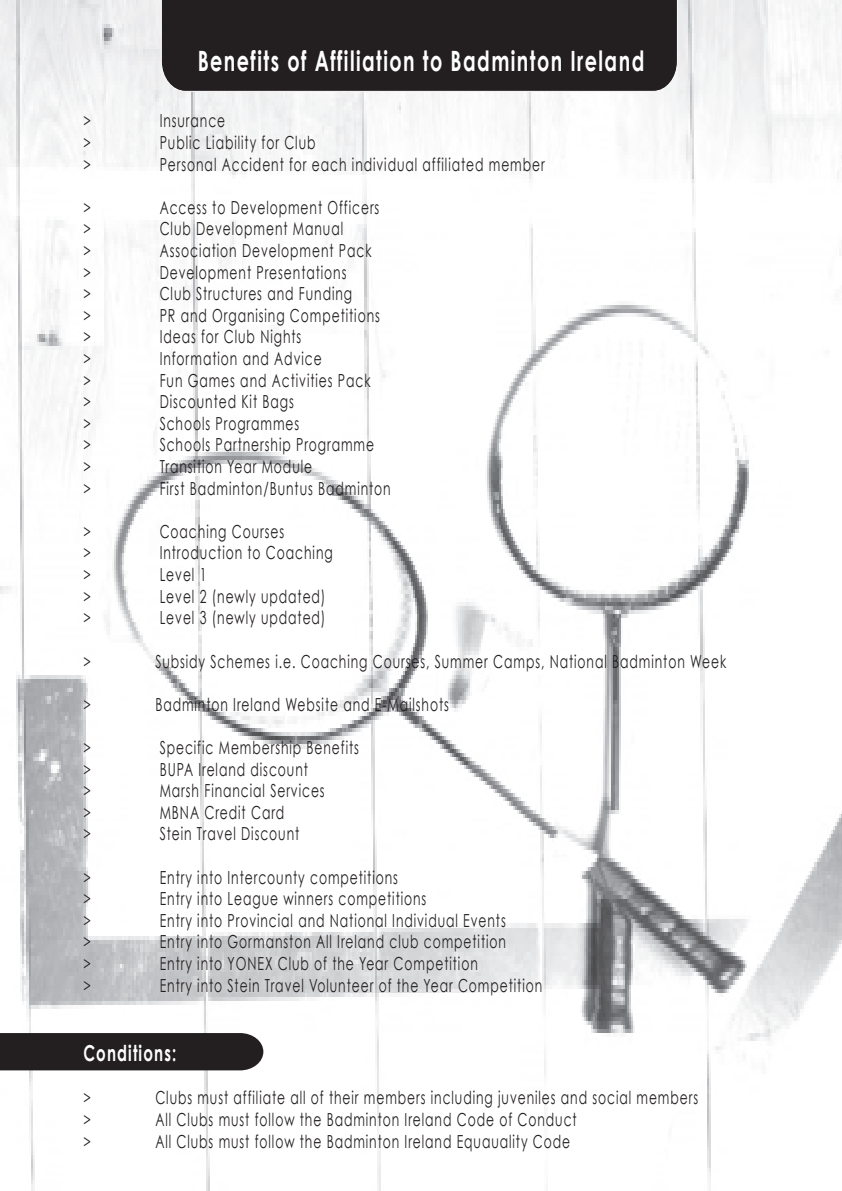
<style>
.page{position:relative;width:842px;height:1191px;background:#fff}
.page>*{position:absolute;margin:0;border:0;box-sizing:border-box;transform-origin:0 0}
.t1{font:700 28px "Century Gothic";letter-spacing:.075em;color:#fff;scale:.69 1}
.t2{font:700 22px "Century Gothic";letter-spacing:.075em;color:#fff;scale:.69 1}
.t3{font:18px "Century Gothic";letter-spacing:.075em;color:#231f20;scale:.69 1}
</style>
<div class="page">
<img style="left:0;top:1px;width:842px;height:1190px">
<div style="left:1px;top:1033px;width:262px;height:37px;background:#231f20"></div>
<div style="left:160px;top:1px;width:518px;height:91px;background:#231f20"></div>
<hr style="left:0;top:890px;width:1px;height:226px;background:#fff">
<h1 class="t1" style="left:198px;top:43px;width:649px">Benefits of Affiliation to Badminton Ireland</h1>
<p class="t3" style="left:83px;top:110px;width:12px">&gt;</p>
<p class="t3" style="left:160px;top:110px;width:97px">Insurance</p>
<p class="t3" style="left:83px;top:131px;width:12px">&gt;</p>
<p class="t3" style="left:160px;top:131px;width:227px">Public Liability for Club</p>
<p class="t3" style="left:83px;top:153px;width:12px">&gt;</p>
<p class="t3" style="left:160px;top:153px;width:559px">Personal Accident for each individual affiliated member</p>
<p class="t3" style="left:83px;top:196px;width:12px">&gt;</p>
<p class="t3" style="left:160px;top:196px;width:320px">Access to Development Officers</p>
<p class="t3" style="left:83px;top:218px;width:12px">&gt;</p>
<p class="t3" style="left:160px;top:218px;width:267px">Club Development Manual</p>
<p class="t3" style="left:83px;top:239px;width:12px">&gt;</p>
<p class="t3" style="left:160px;top:239px;width:309px">Association Development Pack</p>
<p class="t3" style="left:83px;top:261px;width:12px">&gt;</p>
<p class="t3" style="left:160px;top:261px;width:272px">Development Presentations</p>
<p class="t3" style="left:83px;top:283px;width:12px">&gt;</p>
<p class="t3" style="left:160px;top:283px;width:280px">Club Structures and Funding</p>
<p class="t3" style="left:83px;top:304px;width:12px">&gt;</p>
<p class="t3" style="left:160px;top:304px;width:321px">PR and Organising Competitions</p>
<p class="t3" style="left:83px;top:326px;width:12px">&gt;</p>
<p class="t3" style="left:160px;top:326px;width:207px">Ideas for Club Nights</p>
<p class="t3" style="left:83px;top:347px;width:12px">&gt;</p>
<p class="t3" style="left:160px;top:347px;width:236px">Information and Advice</p>
<p class="t3" style="left:83px;top:369px;width:12px">&gt;</p>
<p class="t3" style="left:160px;top:369px;width:307px">Fun Games and Activities Pack</p>
<p class="t3" style="left:83px;top:391px;width:12px">&gt;</p>
<p class="t3" style="left:160px;top:391px;width:196px">Discounted Kit Bags</p>
<p class="t3" style="left:83px;top:412px;width:12px">&gt;</p>
<p class="t3" style="left:160px;top:412px;width:204px">Schools Programmes</p>
<p class="t3" style="left:83px;top:434px;width:12px">&gt;</p>
<p class="t3" style="left:160px;top:434px;width:312px">Schools Partnership Programme</p>
<p class="t3" style="left:83px;top:455px;width:12px">&gt;</p>
<p class="t3" style="left:160px;top:455px;width:222px">Transition Year Module</p>
<p class="t3" style="left:83px;top:477px;width:12px">&gt;</p>
<p class="t3" style="left:160px;top:477px;width:336px">First Badminton/Buntus Badminton</p>
<p class="t3" style="left:83px;top:520px;width:12px">&gt;</p>
<p class="t3" style="left:160px;top:520px;width:182px">Coaching Courses</p>
<p class="t3" style="left:83px;top:542px;width:12px">&gt;</p>
<p class="t3" style="left:160px;top:542px;width:252px">Introduction to Coaching</p>
<p class="t3" style="left:83px;top:563px;width:12px">&gt;</p>
<p class="t3" style="left:160px;top:563px;width:69px">Level 1</p>
<p class="t3" style="left:83px;top:585px;width:12px">&gt;</p>
<p class="t3" style="left:160px;top:585px;width:242px">Level 2 (newly updated)</p>
<p class="t3" style="left:83px;top:607px;width:12px">&gt;</p>
<p class="t3" style="left:160px;top:607px;width:242px">Level 3 (newly updated)</p>
<p class="t3" style="left:83px;top:650px;width:12px">&gt;</p>
<p class="t3" style="left:155px;top:650px;width:829px">Subsidy Schemes i.e. Coaching Courses, Summer Camps, National Badminton Week</p>
<p class="t3" style="left:83px;top:693px;width:12px">&gt;</p>
<p class="t3" style="left:155px;top:693px;width:427px">Badminton Ireland Website and E-Mailshots</p>
<p class="t3" style="left:83px;top:736px;width:12px">&gt;</p>
<p class="t3" style="left:160px;top:736px;width:290px">Specific Membership Benefits</p>
<p class="t3" style="left:83px;top:758px;width:12px">&gt;</p>
<p class="t3" style="left:160px;top:758px;width:216px">BUPA Ireland discount</p>
<p class="t3" style="left:83px;top:779px;width:12px">&gt;</p>
<p class="t3" style="left:160px;top:779px;width:241px">Marsh Financial Services</p>
<p class="t3" style="left:83px;top:801px;width:12px">&gt;</p>
<p class="t3" style="left:160px;top:801px;width:182px">MBNA Credit Card</p>
<p class="t3" style="left:83px;top:823px;width:12px">&gt;</p>
<p class="t3" style="left:160px;top:823px;width:204px">Stein Travel Discount</p>
<p class="t3" style="left:83px;top:866px;width:12px">&gt;</p>
<p class="t3" style="left:160px;top:866px;width:347px">Entry into Intercounty competitions</p>
<p class="t3" style="left:83px;top:887px;width:12px">&gt;</p>
<p class="t3" style="left:160px;top:887px;width:388px">Entry into League winners competitions</p>
<p class="t3" style="left:83px;top:909px;width:12px">&gt;</p>
<p class="t3" style="left:160px;top:909px;width:503px">Entry into Provincial and National Individual Events</p>
<p class="t3" style="left:83px;top:931px;width:12px">&gt;</p>
<p class="t3" style="left:160px;top:931px;width:503px">Entry into Gormanston All Ireland club competition</p>
<p class="t3" style="left:83px;top:952px;width:12px">&gt;</p>
<p class="t3" style="left:160px;top:952px;width:463px">Entry into YONEX Club of the Year Competition</p>
<p class="t3" style="left:83px;top:974px;width:12px">&gt;</p>
<p class="t3" style="left:160px;top:974px;width:556px">Entry into Stein Travel Volunteer of the Year Competition</p>
<p class="t2" style="left:83px;top:1039px;width:136px">Conditions:</p>
<p class="t3" style="left:83px;top:1087px;width:12px">&gt;</p>
<p class="t3" style="left:155px;top:1087px;width:788px">Clubs must affiliate all of their members including juveniles and social members</p>
<p class="t3" style="left:83px;top:1108px;width:12px">&gt;</p>
<p class="t3" style="left:155px;top:1108px;width:612px">All Clubs must follow the Badminton Ireland Code of Conduct</p>
<p class="t3" style="left:83px;top:1130px;width:12px">&gt;</p>
<p class="t3" style="left:155px;top:1130px;width:603px">All Clubs must follow the Badminton Ireland Equauality Code</p>
</div>
